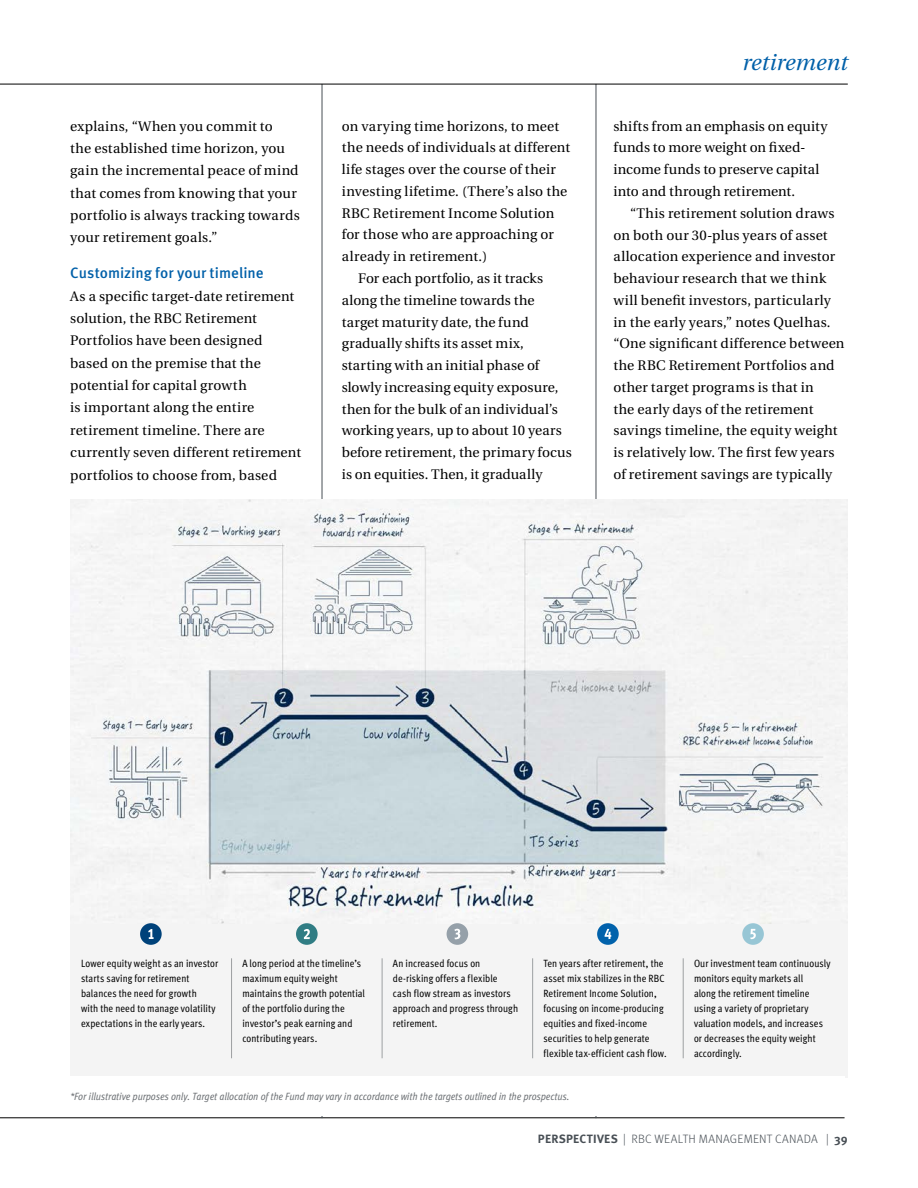
<style>
.page{position:relative;width:918px;height:1188px;background:#fff}
.page>*{position:absolute;margin:0;border:0;box-sizing:border-box;transform-origin:0 0}
.t1{font:italic 22.5px "Utopia";color:#0060a9}
.t2{font:500 15px "Meta OT";color:#0060a9}
.t3{font:13.8px/21.8px "Utopia";letter-spacing:.01em;color:#000}
.t4{font:300 12.15px "Meta OT";letter-spacing:.025em;color:#484f55}
.t5{font:10.5px/15px "Meta Cond Book LF";letter-spacing:.01em;color:#000}
.t6{font:italic 10.5px "Meta Cond Book Lf";color:#6b6f73}
.s1{font-family:"Meta Cond Normal"}
.s2{font-weight:700;font-size:12px}
.s3{font-size:12px}
</style>
<div class="page">
<hr style="left:0;top:1117px;width:845px;height:1px;background:#000">
<hr style="left:322px;top:84px;width:1px;height:1034px;background:#484f55">
<hr style="left:596px;top:84px;width:1px;height:1034px;background:#484f55">
<div style="left:70px;top:500px;width:778px;height:578px;background:#f4f4f4"></div>
<img style="left:91px;top:500px;width:732px;height:424px">
<hr style="left:0;top:84px;width:848px;height:1px;background:#000">
<hr style="left:231px;top:958px;width:1px;height:100px;background:#9da0a2">
<hr style="left:382px;top:958px;width:1px;height:100px;background:#9da0a2">
<hr style="left:532px;top:958px;width:1px;height:100px;background:#9da0a2">
<hr style="left:683px;top:958px;width:1px;height:100px;background:#9da0a2">
<div style="left:140px;top:923px;width:22px;height:22px;background:#00427a;border-radius:50%"></div>
<svg style="left:148px;top:929px;width:6px;height:10px"></svg>
<div style="left:296px;top:923px;width:22px;height:22px;background:#307d84;border-radius:50%"></div>
<svg style="left:304px;top:929px;width:6px;height:10px"></svg>
<div style="left:447px;top:923px;width:21px;height:22px;background:#95a0a9;border-radius:50%"></div>
<svg style="left:454px;top:929px;width:6px;height:10px"></svg>
<div style="left:597px;top:923px;width:22px;height:22px;background:#0162ab;border-radius:50%"></div>
<svg style="left:605px;top:929px;width:6px;height:10px"></svg>
<div style="left:742px;top:923px;width:22px;height:22px;background:#97c6d5;border-radius:50%"></div>
<svg style="left:750px;top:929px;width:6px;height:10px"></svg>
<div style="left:70px;top:1077px;width:775px;height:39px;background:#fff"></div>
<p class="t3" style="left:70px;top:115px;width:231px;line-height:22.4px">explains, “When you commit to<br>the established time horizon, you gain the incremental peace of mind that comes from knowing that your portfolio is always tracking towards your retirement goals.”</p>
<p class="t2" style="left:70px;top:264px;width:195px">Customizing for your timeline</p>
<p class="t3" style="left:70px;top:285px;width:232px;line-height:22.4px">As a specific target-date retirement solution, the RBC Retirement<br>Portfolios have been designed based on the premise that the potential for capital growth<br>is important along the entire retirement timeline. There are currently seven different retirement portfolios to choose from, based</p>
<p class="t3" style="left:342px;top:115px;width:219px">on varying time horizons, to meet</p>
<p class="t3" style="left:342px;top:137px;width:230px">the needs of individuals at different</p>
<p class="t3" style="left:342px;top:159px;width:216px">life stages over the course of their</p>
<p class="t3" style="left:342px;top:181px;width:227px">investing lifetime. (There’s also the</p>
<p class="t3" style="left:342px;top:202px;width:214px">RBC Retirement Income Solution</p>
<p class="t3" style="left:342px;top:224px;width:214px">for those who are approaching or</p>
<p class="t3" style="left:342px;top:246px;width:147px">already in retirement.)</p>
<p class="t3" style="left:358px;top:268px;width:187px">For each portfolio, as it tracks</p>
<p class="t3" style="left:342px;top:289px;width:194px">along the timeline towards the</p>
<p class="t3" style="left:342px;top:311px;width:188px">target maturity date, the fund</p>
<p class="t3" style="left:342px;top:333px;width:184px">gradually shifts its asset mix,</p>
<p class="t3" style="left:342px;top:355px;width:199px">starting with an initial phase of</p>
<p class="t3" style="left:342px;top:377px;width:218px">slowly increasing equity exposure,</p>
<p class="t3" style="left:342px;top:398px;width:217px">then for the bulk of an individual’s</p>
<p class="t3" style="left:342px;top:420px;width:221px">working years, up to about 10 years</p>
<p class="t3" style="left:342px;top:442px;width:232px">before retirement, the primary focus</p>
<p class="t3" style="left:342px;top:464px;width:202px">is on equities. Then, it gradually</p>
<h1 class="t1" style="left:742px;top:50px;width:107px">retirement</h1>
<p class="t3" style="left:613px;top:115px;width:216px">shifts from an emphasis on equity funds to more weight on fixed&shy;income funds to preserve capital into and through retirement.</p>
<p class="t3" style="left:613px;top:202px;width:233px;text-indent:17px">“This retirement solution draws on both our 30-plus years of asset allocation experience and investor behaviour research that we think will benefit investors, particularly in the early years,” notes Quelhas. “One significant difference between the RBC Retirement Portfolios and other target programs is that in<br>the early days of the retirement savings timeline, the equity weight is relatively low. The first few years of retirement savings are typically</p>
<p class="t5" style="left:81px;top:956px;width:139px">Lower equity weight as an investor starts saving for retirement balances the need for growth<br>with the need to manage volatility expectations in the early years.</p>
<p class="t5" style="left:242px;top:956px;width:124px">A long period at the timeline’s maximum equity weight maintains the growth potential of the portfolio during the investor’s peak earning and contributing years.</p>
<p class="t5" style="left:393px;top:956px;width:127px">An increased focus on de-risking offers a flexible cash flow stream as investors approach and progress through retirement.</p>
<p class="t5" style="left:543px;top:956px;width:125px">Ten years after retirement, the asset mix stabilizes in the RBC<br>Retirement Income Solution, focusing on income-producing equities and fixed-income securities to help generate flexible tax-efficient cash flow.</p>
<p class="t5" style="left:694px;top:956px;width:138px">Our investment team continuously monitors equity markets all<br>along the retirement timeline using a variety of proprietary valuation models, and increases or decreases the equity weight accordingly.</p>
<p class="t6" style="left:70px;top:1091px;width:501px">*For illustrative purposes only. Target allocation of the Fund may vary in accordance with the targets out<span class="s1">l</span>ined in the prospectus.</p>
<p class="t4" style="left:538px;top:1132px;width:311px"><span class="s2">PERSPECTIVES</span> | RBC WEALTH MANAGEMENT CANADA <span class="s3">|</span> <span class="s2">39</span></p>
</div>
